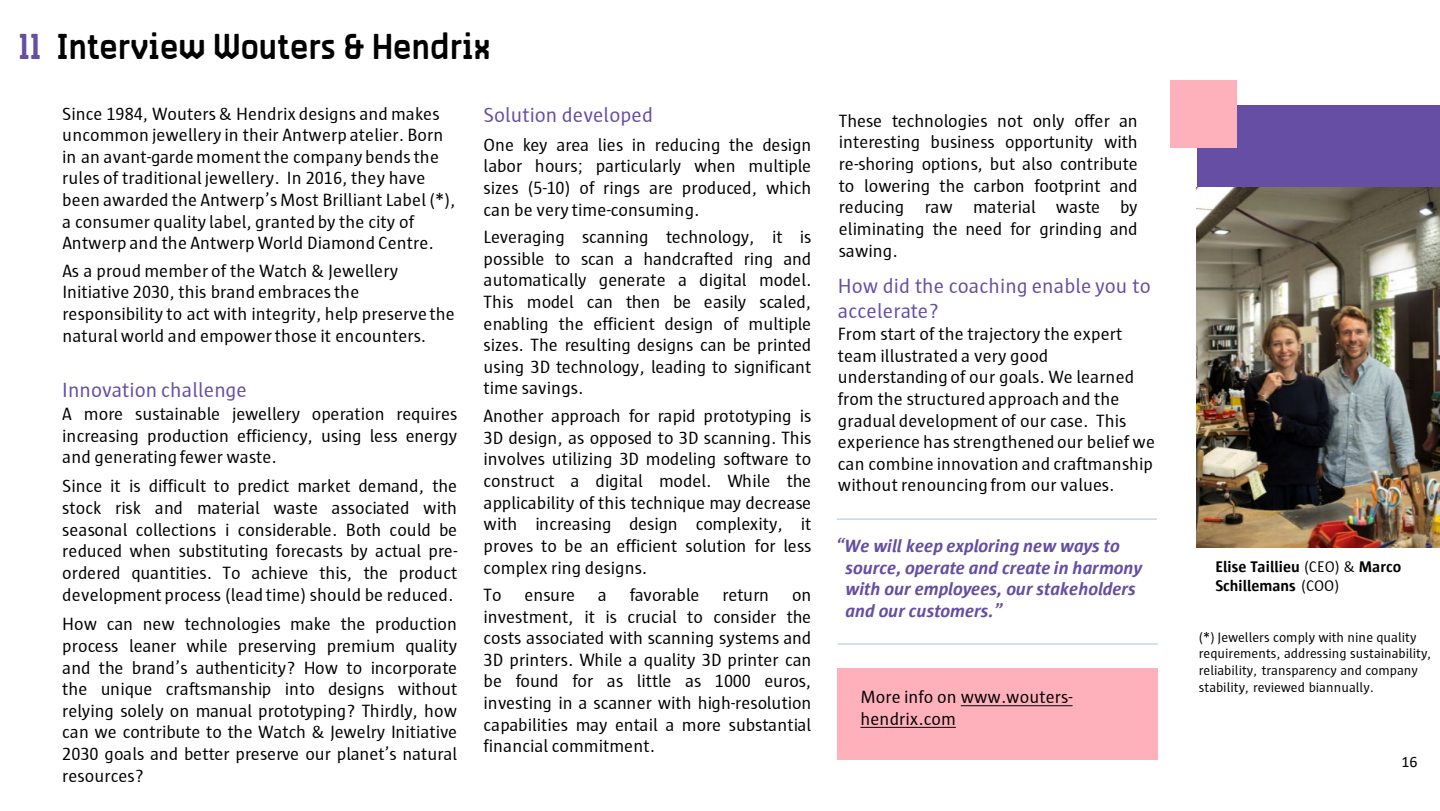
<style>
.page{position:relative;width:1440px;height:811px;background:#fff}
.page>*{position:absolute;margin:0;border:0;box-sizing:border-box;transform-origin:0 0}
.t1{font:32.2px "Antwerpen";color:#000}
.t2{font:21.2px/25px "Sun Antwerpen";letter-spacing:.005em;color:#654ea3}
.t3{font:18.2px/21.6px "Sun Antwerpen";letter-spacing:.005em;color:#000;text-align:justify}
.t4{font:italic 700 18.2px/21.6px "Sun Antwerpen";letter-spacing:.005em;color:#654ea3}
.t5{font:700 15.8px/19.2px "Sun Antwerpen";color:#000}
.t6{font:15.8px "Calibri";color:#000}
.t7{font:14px/16.8px "Sun Antwerpen";letter-spacing:-.005em;color:#000}
.s1{color:#654ea3}
.s2{font-weight:400}
</style>
<div class="page">
<div style="left:1197px;top:105px;width:243px;height:169px;background:#654ea3"></div>
<div style="left:1170px;top:80px;width:67px;height:67px;background:#ffb1bb"></div>
<div style="left:838px;top:668px;width:320px;height:91px;background:#ffb1bb"></div>
<svg style="left:961px;top:705px;width:112px;height:1px"></svg>
<svg style="left:860px;top:726px;width:96px;height:1px"></svg>
<img style="left:1197px;top:188px;width:243px;height:359px">
<hr style="left:837px;top:518px;width:320px;height:1px;background:#c5d8e3">
<hr style="left:838px;top:643px;width:320px;height:1px;background:#c5d8e3">
<h2 class="t1" style="left:18px;top:26px;width:474px"><span class="s1">11</span> Interview Wouters &amp; Hendrix</h2>
<p class="t3" style="left:62px;top:102px;width:395px;text-align:left">Since 1984, Wouters &amp; Hendrix designs and makes uncommon jewellery in their Antwerp atelier. Born in an avant-garde moment the company bends the rules of traditional jewellery. In 2016, they have been awarded the Antwerp’s Most Brilliant Label (*), a consumer quality label, granted by the city of Antwerp and the Antwerp World Diamond Centre.</p>
<p class="t3" style="left:62px;top:259px;width:394px;text-align:left">As a proud member of the Watch &amp; Jewellery Initiative 2030, this brand embraces the responsibility to act with integrity, help preserve the natural world and empower those it encounters.</p>
<p class="t2" style="left:62px;top:377px;width:186px">Innovation challenge</p>
<p class="t3" style="left:62px;top:402px;width:397px">A more sustainable jewellery operation requires increasing production efficiency, using less energy and generating fewer waste.</p>
<p class="t3" style="left:62px;top:475px;width:397px">Since it is difficult to predict market demand, the stock risk and material waste associated with seasonal collections i considerable. Both could be reduced when substituting forecasts by actual pre&shy;ordered quantities. To achieve this, the product development process (lead time) should be reduced.</p>
<p class="t3" style="left:62px;top:613px;width:397px">How can new technologies make the production process leaner while preserving premium quality and the brand’s authenticity? How to incorporate the unique craftsmanship into designs without relying solely on manual prototyping? Thirdly, how can we contribute to the Watch &amp; Jewelry Initiative 2030 goals and better preserve our planet’s natural resources?</p>
<p class="t2" style="left:484px;top:102px;width:171px">Solution developed</p>
<p class="t3" style="left:484px;top:134px;width:329px">One key area lies in reducing the design labor hours; particularly when multiple sizes (5-10) of rings are produced, which can be very time-consuming.</p>
<p class="t3" style="left:484px;top:226px;width:329px">Leveraging scanning technology, it is possible to scan a handcrafted ring and automatically generate a digital model.<br>This model can then be easily scaled, enabling the efficient design of multiple sizes. The resulting designs can be printed using 3D technology, leading to significant time savings.</p>
<p class="t3" style="left:484px;top:405px;width:329px">Another approach for rapid prototyping is 3D design, as opposed to 3D scanning. This involves utilizing 3D modeling software to construct a digital model. While the applicability of this technique may decrease with increasing design complexity, it proves to be an efficient solution for less complex ring designs.</p>
<p class="t3" style="left:484px;top:583px;width:125px">To ensure a</p>
<p class="t3" style="left:630px;top:583px;width:71px">favorable</p>
<p class="t3" style="left:723px;top:583px;width:48px">return</p>
<p class="t3" style="left:484px;top:583px;width:329px;text-indent:309px">on investment, it is crucial to consider the costs associated with scanning systems and 3D printers. While a quality 3D printer can be found for as little as 1000 euros, investing in a scanner with high-resolution capabilities may entail a more substantial financial commitment.</p>
<p class="t3" style="left:839px;top:110px;width:300px">These technologies not only offer an interesting business opportunity with re-shoring options, but also contribute to lowering the carbon footprint and reducing raw material waste by eliminating the need for grinding and sawing.</p>
<p class="t2" style="left:838px;top:272px;width:314px">How did the coaching enable you to accelerate?</p>
<p class="t3" style="left:838px;top:323px;width:319px;text-align:left">From start of the trajectory the expert team illustrated a very good understanding of our goals. We learned from the structured approach and the gradual development of our case. This experience has strengthened our belief we can combine innovation and craftmanship without renouncing from our values.</p>
<p class="t4" style="left:846px;top:534px;width:298px;text-indent:-10px">“We will keep exploring new ways to source, operate and create in harmony with our employees, our stakeholders and our customers.”</p>
<p class="t3" style="left:860px;top:685px;width:214px">More info on www.wouters&shy;hendrix.com</p>
<p class="t5" style="left:1215px;top:556px;width:188px">Elise Taillieu <span class="s2">(CEO) &amp;</span> Marco<br>Schillemans <span class="s2">(COO)</span></p>
<p class="t7" style="left:1199px;top:628px;width:234px">(*) Jewellers comply with nine quality requirements, addressing sustainability, reliability, transparency and company stability, reviewed biannually.</p>
<p class="t6" style="left:1401px;top:750px;width:18px">16</p>
</div>
